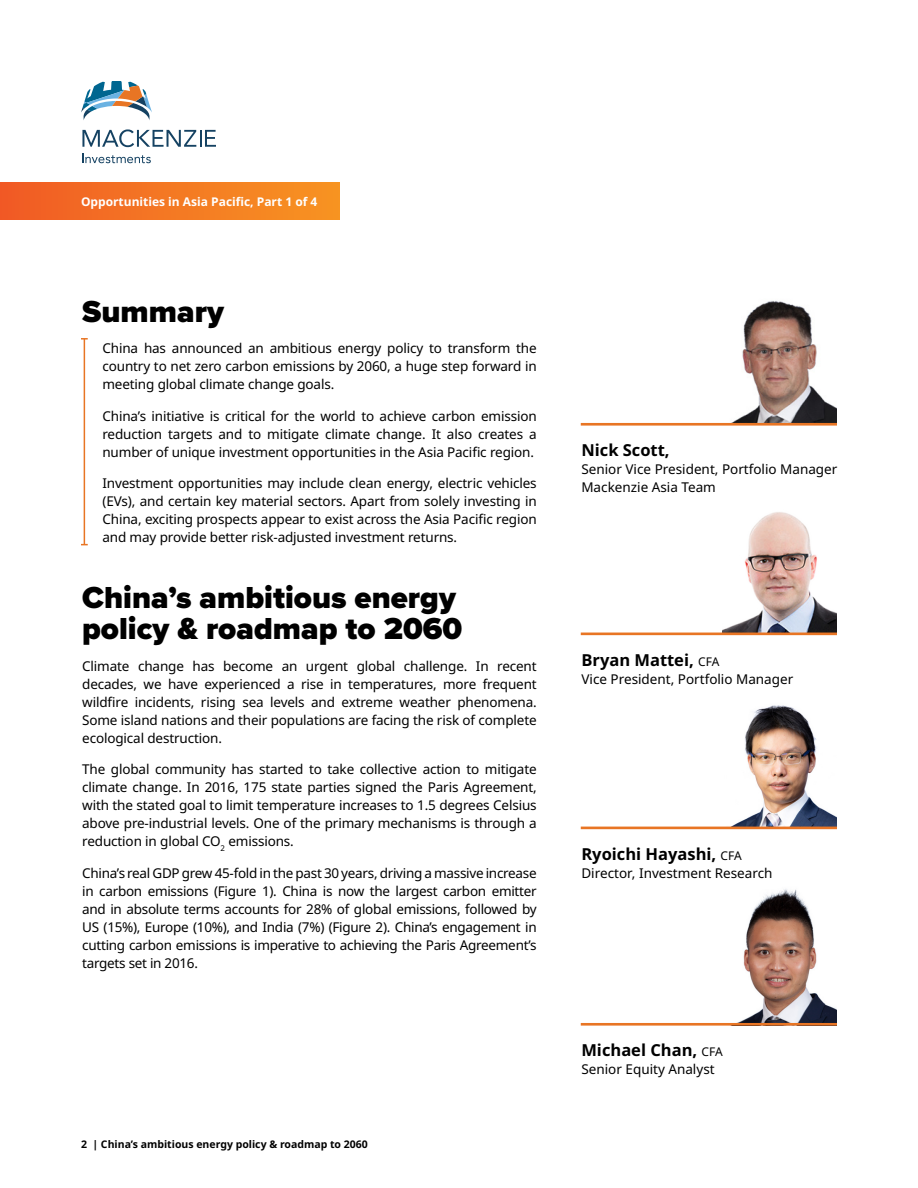
<style>
.page{position:relative;width:918px;height:1188px;background:#fff}
.page>*{position:absolute;margin:0;border:0;box-sizing:border-box;transform-origin:0 0}
.Heading_Level_1{font:900 31.5px/31.5px "Proxima Nova";color:#000}
.Name{font:700 16.5px "Noto Sans";color:#000}
.body{font:13.5px/18px "Noto Sans";letter-spacing:-.01em;color:#000;text-align:justify}
.t1{font:700 12px "Noto Sans";color:#fff}
.t2{font:700 10.5px "Noto Sans";color:#000}
.s1{font-weight:400;font-size:12px}
</style>
<div class="page">
<div style="left:0;top:183px;width:339px;height:37px;background:linear-gradient(to right,#f15a25,#f79422)"></div>
<svg style="left:81px;top:81px;width:71px;height:39px"></svg>
<svg style="left:82px;top:129px;width:134px;height:18px"></svg>
<svg style="left:83px;top:154px;width:68px;height:9px"></svg>
<img style="left:708px;top:301px;width:129px;height:122px">
<img style="left:722px;top:512px;width:115px;height:121px">
<img style="left:692px;top:705px;width:145px;height:122px">
<img style="left:736px;top:889px;width:101px;height:134px">
<hr style="left:581px;top:423px;width:256px;height:3px;background:#e87524">
<hr style="left:581px;top:633px;width:256px;height:2px;background:#e87524">
<hr style="left:581px;top:827px;width:256px;height:2px;background:#e87524">
<hr style="left:581px;top:1023px;width:256px;height:3px;background:#e87524">
<hr style="left:84px;top:339px;width:1px;height:206px;background:#e87524">
<svg style="left:81px;top:338px;width:7px;height:2px"></svg>
<p class="t1" style="left:81px;top:193px;width:238px">Opportunities in Asia Pacific, Part 1 of 4</p>
<h2 class="Heading_Level_1" style="left:82px;top:295px;width:143px">Summary</h2>
<p class="body" style="left:102px;top:340px;width:436px">China has announced an ambitious energy policy to transform the country to net zero carbon emissions by 2060, a huge step forward in meeting global climate change goals.</p>
<p class="body" style="left:102px;top:407px;width:436px">China’s initiative is critical for the world to achieve carbon emission reduction targets and to mitigate climate change. It also creates a number of unique investment opportunities in the Asia Pacific region.</p>
<p class="body" style="left:102px;top:475px;width:436px">Investment opportunities may include clean energy, electric vehicles (EVs), and certain key material sectors. Apart from solely investing in China, exciting prospects appear to exist across the Asia Pacific region and may provide better risk-adjusted investment returns.</p>
<h2 class="Heading_Level_1" style="left:82px;top:581px;width:382px">China’s ambitious energy policy &amp; roadmap to 2060</h2>
<p class="body" style="left:82px;top:657px;width:456px">Climate change has become an urgent global challenge. In recent decades, we have experienced a rise in temperatures, more frequent wildfire incidents, rising sea levels and extreme weather phenomena.<br>Some island nations and their populations are facing the risk of complete ecological destruction.</p>
<p class="body" style="left:82px;top:761px;width:456px">The global community has started to take collective action to mitigate climate change. In 2016, 175 state parties signed the Paris Agreement, with the stated goal to limit temperature increases to 1.5 degrees Celsius above pre-industrial levels. One of the primary mechanisms is through a reduction in global CO<sub>2</sub> emissions.</p>
<p class="body" style="left:82px;top:864px;width:456px">China’s real GDP grew 45-fold in the past 30 years, driving a massive increase in carbon emissions (Figure 1). China is now the largest carbon emitter and in absolute terms accounts for 28% of global emissions, followed by US (15%), Europe (10%), and India (7%) (Figure 2). China’s engagement in cutting carbon emissions is imperative to achieving the Paris Agreement’s targets set in 2016.</p>
<p class="t2" style="left:81px;top:1136px;width:288px">2 | China’s ambitious energy policy &amp; roadmap to 2060</p>
<p class="Name" style="left:581px;top:439px;width:90px">Nick Scott,</p>
<p class="body" style="left:581px;top:461px;width:258px">Senior Vice President, Portfolio Manager</p>
<p class="body" style="left:581px;top:479px;width:136px">Mackenzie Asia Team</p>
<p class="Name" style="left:581px;top:648px;width:139px">Bryan Mattei, <span class="s1">CFA</span></p>
<p class="body" style="left:581px;top:670px;width:213px">Vice President, Portfolio Manager</p>
<p class="Name" style="left:581px;top:842px;width:162px">Ryoichi Hayashi, <span class="s1">CFA</span></p>
<p class="body" style="left:581px;top:864px;width:193px">Director, Investment Research</p>
<p class="Name" style="left:581px;top:1039px;width:143px">Michael Chan, <span class="s1">CFA</span></p>
<p class="body" style="left:581px;top:1061px;width:135px">Senior Equity Analyst</p>
</div>
